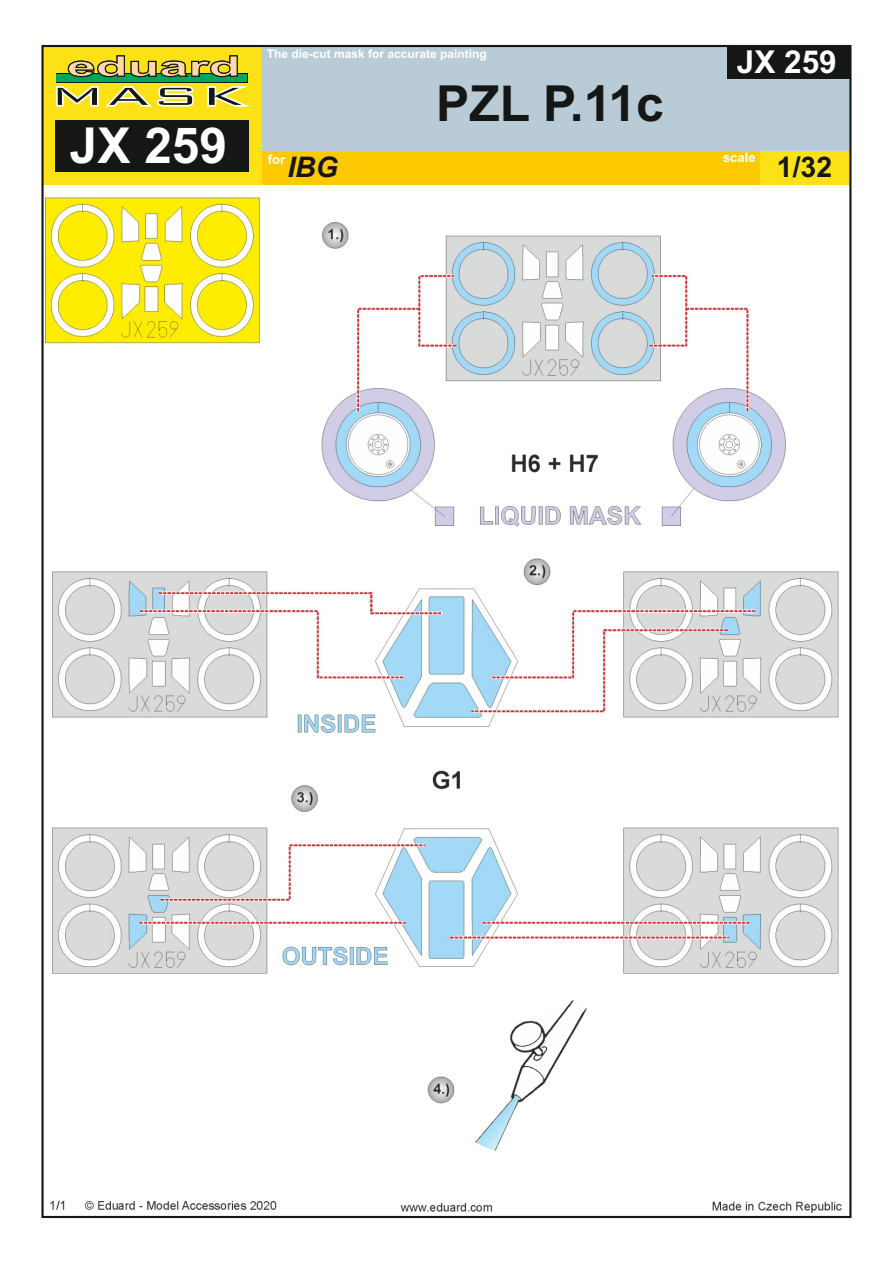
<style>
.page{position:relative;width:893px;height:1263px;background:#fff}
.page>*{position:absolute;margin:0;border:0;box-sizing:border-box;transform-origin:0 0}
.t1{font:700 49.8px "Arial";color:#151616}
.t2{font:700 49.5px "Arial";color:#fff}
.t3{font:700 31.5px "Arial";color:#fff}
.t4{font:700 28.35px "Arial";color:#151616}
.t5{font:italic 700 28.35px "Arial";color:#151616}
.t6{font:700 13.05px "Arial";color:#fff}
.t7{font:700 12px "Arial";color:#fff}
</style>
<div class="page">
<img style="left:45px;top:197px;width:797px;height:1016px">
<div style="left:262px;top:46px;width:588px;height:105px;background:#b8cbd6"></div>
<div style="left:43px;top:46px;width:219px;height:139px;background:#fbe116"></div>
<div style="left:262px;top:151px;width:497px;height:34px;background:#fdc900"></div>
<div style="left:759px;top:151px;width:91px;height:34px;background:#fbe116"></div>
<div style="left:55px;top:120px;width:193px;height:51px;background:#151616"></div>
<svg style="left:56px;top:86px;width:194px;height:21px"></svg>
<svg style="left:56px;top:73px;width:192px;height:9px"></svg>
<div style="left:57px;top:74px;width:190px;height:7px;background:#00a759"></div>
<svg style="left:68px;top:55px;width:170px;height:22px"></svg>
<div style="left:727px;top:46px;width:123px;height:33px;background:#151616"></div>
<h2 class="t2" style="left:70px;top:127px;width:159px">JX 259</h2>
<p class="t7" style="left:267px;top:49px;width:222px">The die-cut mask for accurate painting</p>
<h1 class="t1" style="left:436px;top:85px;width:229px">PZL P.11c</h1>
<h3 class="t3" style="left:737px;top:50px;width:101px">JX 259</h3>
<p class="t6" style="left:723px;top:153px;width:34px">scale</p>
<p class="t6" style="left:268px;top:154px;width:19px">for</p>
<h3 class="t4" style="left:777px;top:157px;width:57px">1/32</h3>
<h3 class="t5" style="left:287px;top:157px;width:52px">IBG</h3>
</div>
